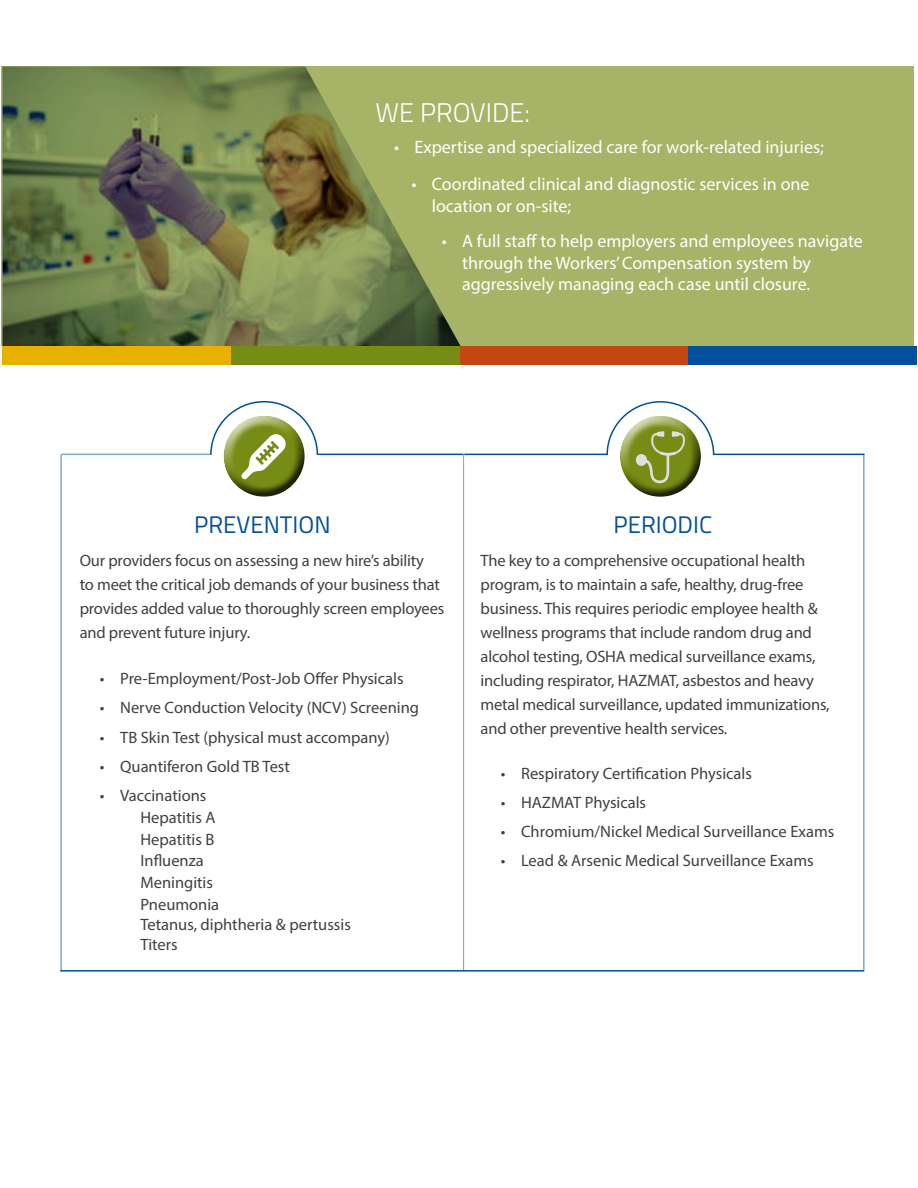
<style>
.page{position:relative;width:918px;height:1188px;background:#fff}
.page>*{position:absolute;margin:0;border:0;box-sizing:border-box;transform-origin:0 0}
.t1{font:300 27px "Titillium";color:#fff}
.t2{font:24px "Titillium";color:#024f9a}
.t3{font:18px/21.6px "Myriad Pro";color:#fff}
.t4{font:16.5px/24px "Myriad Pro";letter-spacing:-.01em;color:#3f403f}
</style>
<div class="page">
<hr style="left:60px;top:455px;width:2px;height:517px;background:#024f9a">
<div style="left:455px;top:448px;width:20px;height:524px;background:#000;opacity:.75"></div>
<div style="left:617px;top:428px;width:95px;height:70px;background:#000;opacity:.75"></div>
<hr style="left:464px;top:454px;width:144px;height:1px;background:#024f9a">
<hr style="left:713px;top:454px;width:152px;height:1px;background:#024f9a">
<svg style="left:606px;top:401px;width:109px;height:82px"></svg>
<div style="left:221px;top:428px;width:95px;height:69px;background:#000;opacity:.75"></div>
<hr style="left:61px;top:454px;width:149px;height:1px;background:#024f9a">
<hr style="left:318px;top:454px;width:146px;height:1px;background:#024f9a">
<svg style="left:209px;top:401px;width:110px;height:80px"></svg>
<div style="left:2px;top:67px;width:912px;height:279px;background:#a7b467"></div>
<img style="left:2px;top:67px;width:459px;height:279px">
<div style="left:2px;top:346px;width:229px;height:19px;background:#e6b100"></div>
<div style="left:231px;top:346px;width:229px;height:19px;background:#778c15"></div>
<div style="left:460px;top:346px;width:228px;height:19px;background:#c34710"></div>
<div style="left:688px;top:346px;width:229px;height:19px;background:#00509e"></div>
<hr style="left:863px;top:455px;width:2px;height:517px;background:#024f9a">
<hr style="left:60px;top:970px;width:804px;height:2px;background:#004f96">
<h1 class="t1" style="left:376px;top:93px;width:156px">WE PROVIDE:</h1>
<p class="t3" style="left:394px;top:136px;width:431px">• Expertise and specialized care for work-related injuries;</p>
<p class="t3" style="left:432px;top:173px;width:379px;text-indent:-20px">• Coordinated clinical and diagnostic services in one location or on-site;</p>
<p class="t3" style="left:462px;top:230px;width:402px;text-indent:-20px">• A full staff to help employers and employees navigate through the Workers’ Compensation system by aggressively managing each case until closure.</p>
<h2 class="t2" style="left:194px;top:507px;width:138px">PREVENTION</h2>
<p class="t4" style="left:80px;top:548px;width:366px">Our providers focus on assessing a new hire’s ability<br>to meet the critical job demands of your business that provides added value to thoroughly screen employees and prevent future injury.</p>
<p class="t4" style="left:100px;top:666px;width:305px">• Pre-Employment/Post-Job Offer Physicals</p>
<p class="t4" style="left:100px;top:696px;width:321px">• Nerve Conduction Velocity (NCV) Screening</p>
<p class="t4" style="left:100px;top:725px;width:291px">• TB Skin Test (physical must accompany)</p>
<p class="t4" style="left:100px;top:754px;width:192px">• Quantiferon Gold TB Test</p>
<p class="t4" style="left:140px;top:784px;width:80px;line-height:21.8px;text-indent:-40px">• Vaccinations<br>Hepatitis A<br>Hepatitis B<br>Influenza<br>Meningitis<br>Pneumonia</p>
<p class="t4" style="left:140px;top:914px;width:212px;line-height:20.2px">Tetanus, diphtheria &amp; pertussis<br>Titers</p>
<h2 class="t2" style="left:614px;top:507px;width:100px">PERIODIC</h2>
<p class="t4" style="left:481px;top:548px;width:351px">The key to a comprehensive occupational health program, is to maintain a safe, healthy, drug-free business. This requires periodic employee health &amp; wellness programs that include random drug and alcohol testing, OSHA medical surveillance exams, including respirator, HAZMAT, asbestos and heavy metal medical surveillance, updated immunizations, and other preventive health services.</p>
<p class="t4" style="left:501px;top:761px;width:253px">• Respiratory Certification Physicals</p>
<p class="t4" style="left:501px;top:790px;width:147px">• HAZMAT Physicals</p>
<p class="t4" style="left:501px;top:819px;width:335px">• Chromium/Nickel Medical Surveillance Exams</p>
<p class="t4" style="left:501px;top:849px;width:314px">• Lead &amp; Arsenic Medical Surveillance Exams</p>
</div>
